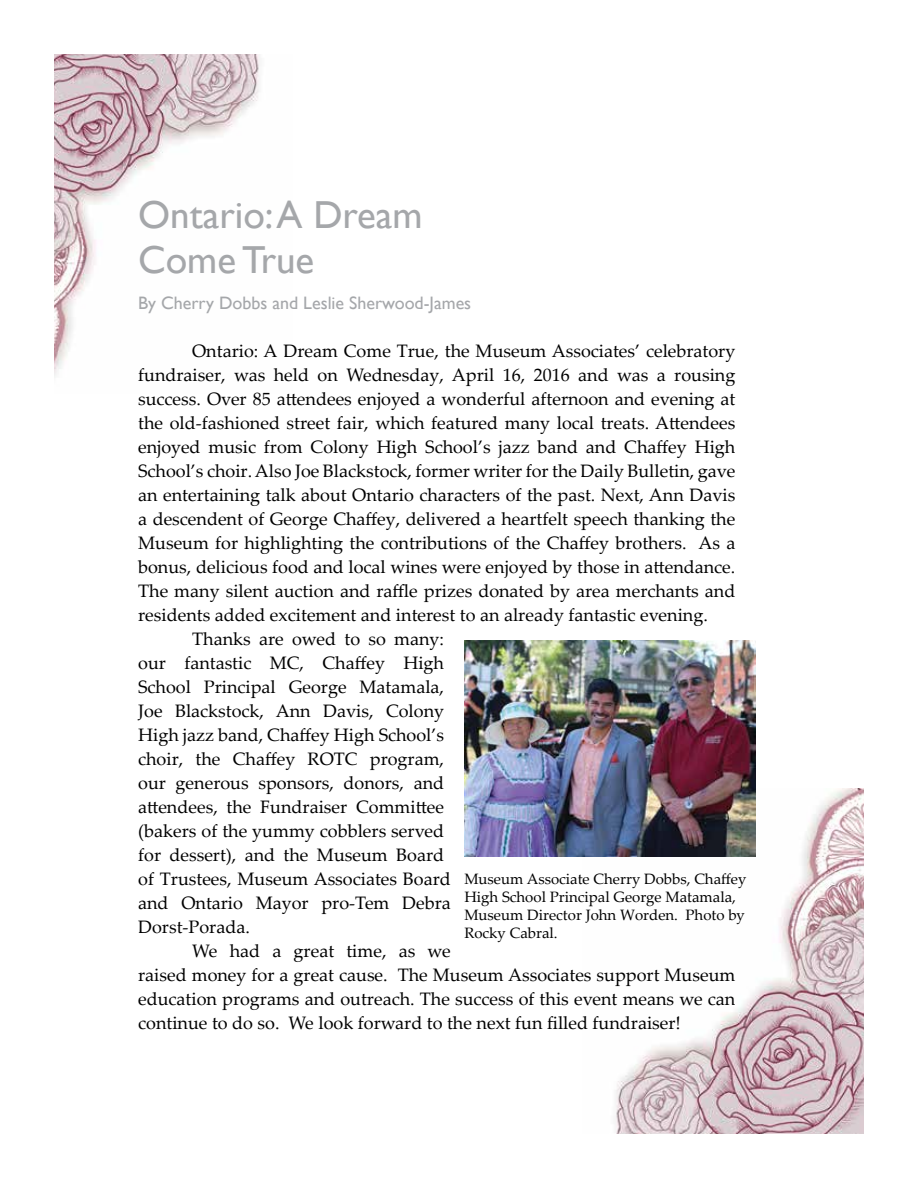
<style>
.page{position:relative;width:918px;height:1188px;background:#fff}
.page>*{position:absolute;margin:0;border:0;box-sizing:border-box;transform-origin:0 0}
.t1{font:39px/45px "Gill Sans";color:#a5a7aa}
.t2{font:18px "Palatino Linotype";color:#000}
.t3{font:18px "Gill Sans";color:#a5a7aa}
.t4{font:15px/18px "Palatino Linotype";color:#000}
</style>
<div class="page">
<img style="left:615px;top:788px;width:249px;height:346px">
<img style="left:54px;top:55px;width:206px;height:322px">
<img style="left:464px;top:641px;width:291px;height:216px">
<h1 class="t1" style="left:138px;top:193px;width:286px">Ontario: A Dream<br>Come True</h1>
<p class="t3" style="left:138px;top:292px;width:335px">By Cherry Dobbs and Leslie Sherwood-James</p>
<p class="t2" style="left:192px;top:338px;width:545px">Ontario: A Dream Come True, the Museum Associates’ celebratory</p>
<p class="t2" style="left:138px;top:362px;width:599px">fundraiser, was held on Wednesday, April 16, 2016 and was a rousing</p>
<p class="t2" style="left:138px;top:386px;width:599px">success. Over 85 attendees enjoyed a wonderful afternoon and evening at</p>
<p class="t2" style="left:138px;top:410px;width:599px">the old-fashioned street fair, which featured many local treats. Attendees</p>
<p class="t2" style="left:138px;top:434px;width:599px">enjoyed music from Colony High School’s jazz band and Chaffey High</p>
<p class="t2" style="left:138px;top:458px;width:599px">School’s choir. Also Joe Blackstock, former writer for the Daily Bulletin, gave</p>
<p class="t2" style="left:138px;top:482px;width:599px">an entertaining talk about Ontario characters of the past. Next, Ann Davis</p>
<p class="t2" style="left:138px;top:506px;width:599px">a descendent of George Chaffey, delivered a heartfelt speech thanking the</p>
<p class="t2" style="left:138px;top:530px;width:599px">Museum for highlighting the contributions of the Chaffey brothers. As a</p>
<p class="t2" style="left:138px;top:554px;width:599px">bonus, delicious food and local wines were enjoyed by those in attendance.</p>
<p class="t2" style="left:138px;top:578px;width:599px">The many silent auction and raffle prizes donated by area merchants and</p>
<p class="t2" style="left:138px;top:602px;width:571px">residents added excitement and interest to an already fantastic evening.</p>
<p class="t2" style="left:192px;top:626px;width:253px">Thanks are owed to so many:</p>
<p class="t2" style="left:138px;top:650px;width:307px">our fantastic MC, Chaffey High</p>
<p class="t2" style="left:138px;top:674px;width:307px">School Principal George Matamala,</p>
<p class="t2" style="left:138px;top:698px;width:307px">Joe Blackstock, Ann Davis, Colony</p>
<p class="t2" style="left:138px;top:722px;width:307px">High jazz band, Chaffey High School’s</p>
<p class="t2" style="left:138px;top:746px;width:307px">choir, the Chaffey ROTC program,</p>
<p class="t2" style="left:138px;top:770px;width:307px">our generous sponsors, donors, and</p>
<p class="t2" style="left:138px;top:794px;width:307px">attendees, the Fundraiser Committee</p>
<p class="t2" style="left:138px;top:818px;width:307px">(bakers of the yummy cobblers served</p>
<p class="t2" style="left:138px;top:842px;width:307px">for dessert), and the Museum Board</p>
<p class="t2" style="left:138px;top:866px;width:314px">of Trustees, Museum Associates Board</p>
<p class="t2" style="left:138px;top:890px;width:314px">and Ontario Mayor pro-Tem Debra</p>
<p class="t2" style="left:138px;top:914px;width:113px">Dorst-Porada.</p>
<p class="t2" style="left:192px;top:938px;width:260px">We had a great time, as we</p>
<p class="t2" style="left:138px;top:962px;width:599px">raised money for a great cause. The Museum Associates support Museum</p>
<p class="t2" style="left:138px;top:986px;width:599px">education programs and outreach. The success of this event means we can</p>
<p class="t2" style="left:138px;top:1010px;width:544px">continue to do so. We look forward to the next fun filled fundraiser!</p>
<p class="t4" style="left:464px;top:869px;width:284px">Museum Associate Cherry Dobbs, Chaffey High School Principal George Matamala, Museum Director John Worden. Photo by Rocky Cabral.</p>
</div>
